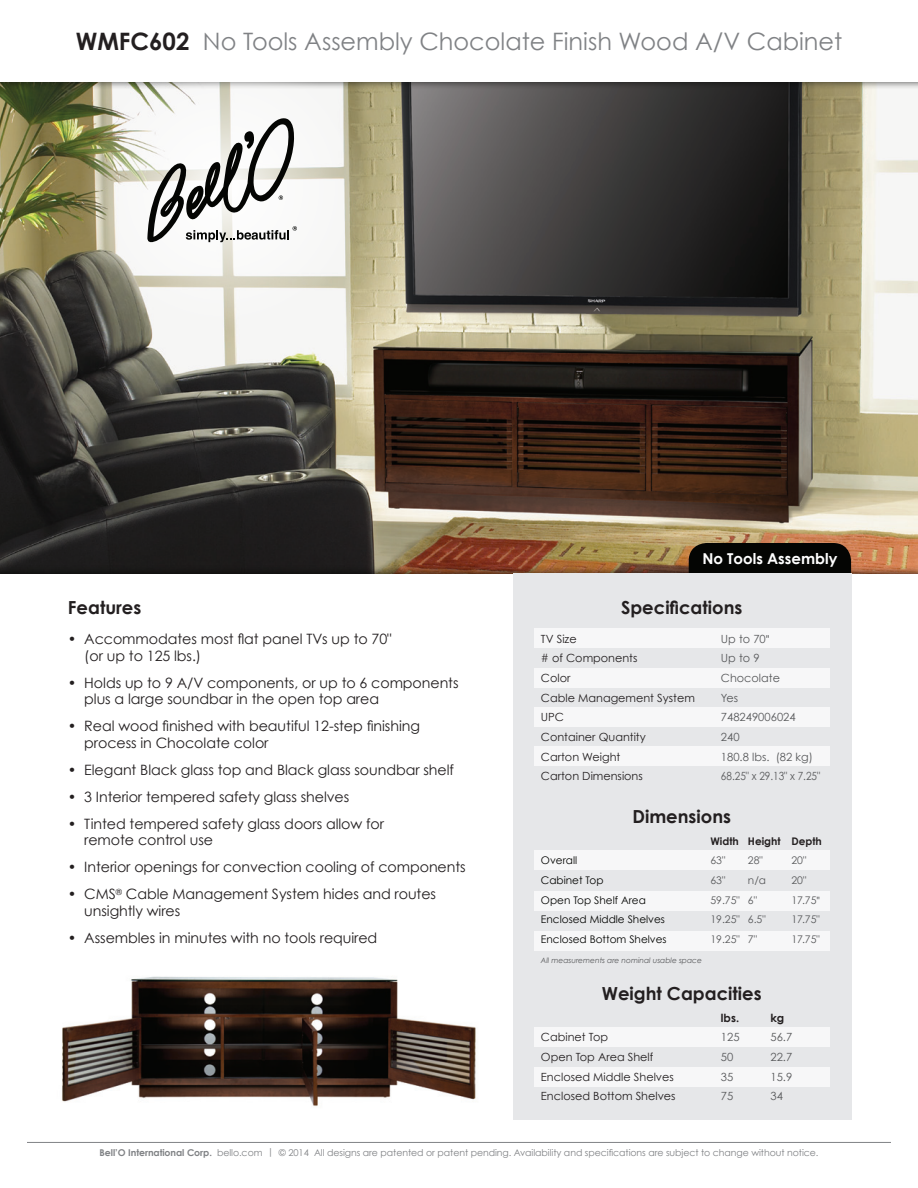
<style>
.page{position:relative;width:918px;height:1188px;background:#fff}
.page>*{position:absolute;margin:0;border:0;box-sizing:border-box;transform-origin:0 0}
.t1{font:24px "Century Gothic";color:#808285}
.t2{font:700 18px "Century Gothic";color:#231f20}
.t3{font:700 15px "Century Gothic";color:#fff}
.t4{font:14.25px/16.5px "Century Gothic";letter-spacing:-.005em;color:#231f20}
.t5{font:11.25px "Century Gothic";color:#231f20}
.t6{font:11.25px "Century Gothic";color:#57585a}
.t7{font:11.25px "Century Gothic";color:#57585a;scale:.89 1}
.t8{font:700 11.25px "Century Gothic";color:#231f20}
.t9{font:10.5px "Century Gothic";color:#040503}
.t10{font:10.5px "Century Gothic";color:#57585a}
.t11{font:700 10.5px "Century Gothic";color:#231f20}
.t12{font:9.3px "Century Gothic";letter-spacing:-.005em;color:#808285}
.t13{font:italic 7.5px "Century Gothic";color:#57585a}
.s1{font-weight:700;color:#231f20}
.s2{font-family:"Myriad Pro"}
.s3{font-weight:700}
</style>
<div class="page">
<img style="left:0;top:89px;width:918px;height:476px">
<div style="left:689px;top:543px;width:162px;height:22px;background:#040503"></div>
<img style="left:62px;top:976px;width:414px;height:131px">
<div style="left:0;top:565px;width:918px;height:44px;background:#040503;opacity:.75"></div>
<div style="left:0;top:574px;width:918px;height:27px;background:#fff"></div>
<div style="left:0;top:588px;width:918px;height:26px;background:#fff"></div>
<div style="left:513px;top:574px;width:338px;height:546px;background:#e6e7e9"></div>
<div style="left:534px;top:628px;width:296px;height:20px;background:#f7f7f8"></div>
<div style="left:534px;top:668px;width:296px;height:19px;background:#f7f7f8"></div>
<div style="left:534px;top:707px;width:296px;height:20px;background:#f7f7f8"></div>
<div style="left:534px;top:746px;width:296px;height:20px;background:#f7f7f8"></div>
<div style="left:0;top:0;width:918px;height:89px;background:#040503;opacity:.75"></div>
<div style="left:0;top:0;width:918px;height:81px;background:#fff"></div>
<hr style="left:27px;top:1142px;width:864px;height:1px;background:#808285">
<svg style="left:80px;top:45px;width:285px;height:285px;fill:#f7f7f6"></svg>
<svg style="left:147px;top:118px;width:150px;height:129px"></svg>
<div style="left:534px;top:850px;width:296px;height:20px;background:#f7f7f8"></div>
<div style="left:534px;top:891px;width:296px;height:20px;background:#f7f7f8"></div>
<div style="left:534px;top:931px;width:296px;height:20px;background:#f7f7f8"></div>
<div style="left:534px;top:1028px;width:296px;height:19px;background:#f7f7f8"></div>
<div style="left:534px;top:1067px;width:296px;height:20px;background:#f7f7f8"></div>
<p class="t1" style="left:76px;top:27px;width:768px"><span class="s1">WMFC602</span> No Tools Assembly Chocolate Finish Wood A/V Cabinet</p>
<p class="t2" style="left:68px;top:596px;width:75px">Features</p>
<p class="t4" style="left:84px;top:631px;width:309px;text-indent:-16px">• Accommodates most flat panel TVs up to 70" (or up to 125 lbs.)</p>
<p class="t4" style="left:84px;top:674px;width:376px;text-indent:-16px">• Holds up to 9 A/V components, or up to 6 components plus a large soundbar in the open top area</p>
<p class="t4" style="left:84px;top:718px;width:337px;text-indent:-16px">• Real wood finished with beautiful 12-step finishing process in Chocolate color</p>
<p class="t4" style="left:68px;top:761px;width:388px">• Elegant Black glass top and Black glass soundbar shelf</p>
<p class="t4" style="left:68px;top:788px;width:283px">• 3 Interior tempered safety glass shelves</p>
<p class="t4" style="left:84px;top:815px;width:301px;text-indent:-16px">• Tinted tempered safety glass doors allow for remote control use</p>
<p class="t4" style="left:68px;top:859px;width:399px">• Interior openings for convection cooling of components</p>
<p class="t4" style="left:84px;top:886px;width:353px;text-indent:-16px">• CMS<sup>®</sup> Cable Management System hides and routes unsightly wires</p>
<p class="t4" style="left:68px;top:929px;width:311px">• Assembles in minutes with no tools required</p>
<p class="t3" style="left:702px;top:550px;width:136px">No Tools Assembly</p>
<p class="t2" style="left:621px;top:596px;width:123px">Specifications</p>
<p class="t5" style="left:541px;top:632px;width:37px">TV Size</p>
<p class="t6" style="left:721px;top:632px;width:50px">Up to 70<span class="s2">"</span></p>
<p class="t5" style="left:541px;top:651px;width:98px"># of Components</p>
<p class="t6" style="left:721px;top:651px;width:40px">Up to 9</p>
<p class="t5" style="left:541px;top:671px;width:31px">Color</p>
<p class="t6" style="left:721px;top:671px;width:61px">Chocolate</p>
<p class="t5" style="left:541px;top:691px;width:155px">Cable Management System</p>
<p class="t6" style="left:721px;top:691px;width:19px">Yes</p>
<p class="t5" style="left:541px;top:710px;width:25px">UPC</p>
<p class="t6" style="left:721px;top:710px;width:76px">748249006024</p>
<p class="t5" style="left:541px;top:730px;width:106px">Container Quantity</p>
<p class="t6" style="left:721px;top:730px;width:20px">240</p>
<p class="t5" style="left:541px;top:750px;width:81px">Carton Weight</p>
<p class="t6" style="left:721px;top:750px;width:93px">180.8 lbs. (82 kg)</p>
<p class="t5" style="left:541px;top:769px;width:103px">Carton Dimensions</p>
<p class="t7" style="left:721px;top:769px;width:113px">68.25" x 29.13" x 7.25"</p>
<p class="t2" style="left:632px;top:806px;width:100px">Dimensions</p>
<p class="t11" style="left:710px;top:834px;width:113px">Width Height Depth</p>
<p class="t9" style="left:541px;top:854px;width:38px">Overall</p>
<p class="t10" style="left:710px;top:854px;width:16px">63"</p>
<p class="t10" style="left:748px;top:854px;width:16px">28"</p>
<p class="t10" style="left:791px;top:854px;width:16px">20"</p>
<p class="t9" style="left:541px;top:874px;width:64px">Cabinet Top</p>
<p class="t10" style="left:710px;top:874px;width:16px">63"</p>
<p class="t10" style="left:748px;top:874px;width:20px">n/a</p>
<p class="t10" style="left:791px;top:874px;width:16px">20"</p>
<p class="t9" style="left:541px;top:894px;width:106px">Open Top Shelf Area</p>
<p class="t10" style="left:710px;top:894px;width:48px">59.75" 6"</p>
<p class="t10" style="left:791px;top:894px;width:30px">17.75<span class="s2">"</span></p>
<p class="t9" style="left:541px;top:913px;width:126px">Enclosed Middle Shelves</p>
<p class="t10" style="left:710px;top:913px;width:57px">19.25" 6.5"</p>
<p class="t10" style="left:791px;top:913px;width:30px">17.75"</p>
<p class="t9" style="left:541px;top:933px;width:127px">Enclosed Bottom Shelves</p>
<p class="t10" style="left:710px;top:933px;width:48px">19.25" 7"</p>
<p class="t10" style="left:791px;top:933px;width:30px">17.75"</p>
<p class="t13" style="left:541px;top:955px;width:162px">All measurements are nominal usable space</p>
<p class="t2" style="left:602px;top:982px;width:161px">Weight Capacities</p>
<p class="t8" style="left:721px;top:1010px;width:20px">lbs.</p>
<p class="t8" style="left:770px;top:1010px;width:15px">kg</p>
<p class="t5" style="left:541px;top:1030px;width:69px">Cabinet Top</p>
<p class="t6" style="left:721px;top:1030px;width:20px">125</p>
<p class="t6" style="left:770px;top:1030px;width:23px">56.7</p>
<p class="t5" style="left:541px;top:1050px;width:114px">Open Top Area Shelf</p>
<p class="t6" style="left:721px;top:1050px;width:14px">50</p>
<p class="t6" style="left:770px;top:1050px;width:23px">22.7</p>
<p class="t5" style="left:541px;top:1070px;width:134px">Enclosed Middle Shelves</p>
<p class="t6" style="left:721px;top:1070px;width:14px">35</p>
<p class="t6" style="left:770px;top:1070px;width:23px">15.9</p>
<p class="t5" style="left:541px;top:1089px;width:136px">Enclosed Bottom Shelves</p>
<p class="t6" style="left:721px;top:1089px;width:14px">75</p>
<p class="t6" style="left:770px;top:1089px;width:14px">34</p>
<p class="t12" style="left:100px;top:1147px;width:720px"><span class="s3">Bell’O International Corp.</span> bello.com | © 2014 All designs are patented or patent pending. Availability and specifications are subject to change without notice.</p>
</div>
